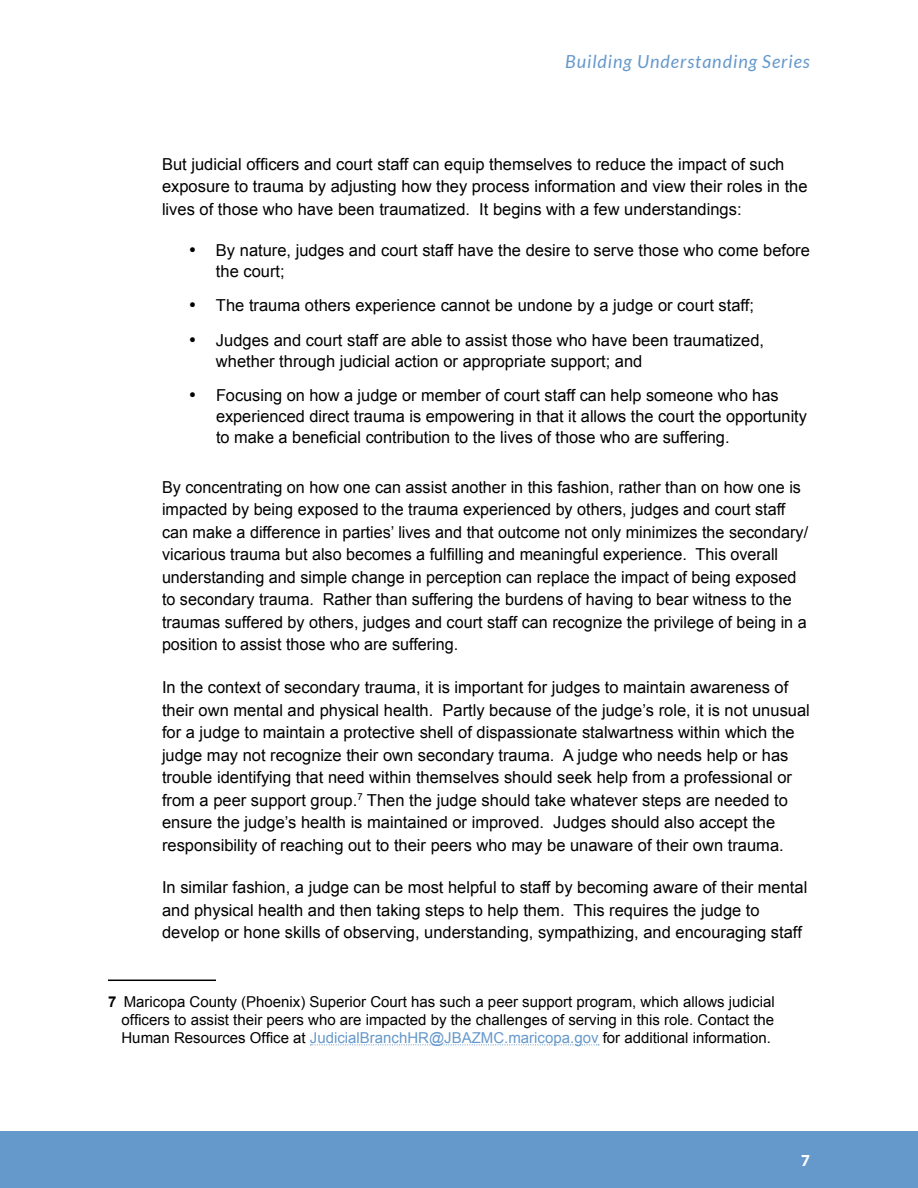
<style>
.page{position:relative;width:918px;height:1188px;background:#fff}
.page>*{position:absolute;margin:0;border:0;box-sizing:border-box;transform-origin:0 0}
.t1{font:italic 18px "Lato";letter-spacing:.05em;color:#6598cb}
.t2{font:16.5px/22.5px "Arial";color:#000}
.t3{font:15px/18px "Arial";color:#000;text-align:justify}
.t4{font:900 15px "Lato";color:#fff}
.s1{font-weight:700}
.s2{color:#6598cb}
</style>
<div class="page">
<div style="left:0;top:1131px;width:918px;height:57px;background:#6598cb"></div>
<hr style="left:108px;top:980px;width:108px;height:1px;background:#000">
<svg style="left:310px;top:1044px;width:289px;height:1px"></svg>
<p class="t1" style="left:565px;top:51px;width:246px">Building Understanding Series</p>
<p class="t2" style="left:162px;top:153px;width:647px">But judicial officers and court staff can equip themselves to reduce the impact of such exposure to trauma by adjusting how they process information and view their roles in the lives of those who have been traumatized. It begins with a few understandings:</p>
<p class="t2" style="left:216px;top:240px;width:595px;line-height:21px;text-indent:-27px">• By nature, judges and court staff have the desire to serve those who come before the court;</p>
<p class="t2" style="left:189px;top:295px;width:567px">• The trauma others experience cannot be undone by a judge or court staff;</p>
<p class="t2" style="left:216px;top:330px;width:550px;line-height:21px;text-indent:-27px">• Judges and court staff are able to assist those who have been traumatized, whether through judicial action or appropriate support; and</p>
<p class="t2" style="left:216px;top:385px;width:593px;line-height:21px;text-indent:-27px">• Focusing on how a judge or member of court staff can help someone who has experienced direct trauma is empowering in that it allows the court the opportunity to make a beneficial contribution to the lives of those who are suffering.</p>
<p class="t2" style="left:162px;top:476px;width:648px">By concentrating on how one can assist another in this fashion, rather than on how one is impacted by being exposed to the trauma experienced by others, judges and court staff can make a difference in parties’ lives and that outcome not only minimizes the secondary/ vicarious trauma but also becomes a fulfilling and meaningful experience. This overall understanding and simple change in perception can replace the impact of being exposed to secondary trauma. Rather than suffering the burdens of having to bear witness to the traumas suffered by others, judges and court staff can recognize the privilege of being in a position to assist those who are suffering.</p>
<p class="t2" style="left:162px;top:676px;width:649px">In the context of secondary trauma, it is important for judges to maintain awareness of their own mental and physical health. Partly because of the judge’s role, it is not unusual for a judge to maintain a protective shell of dispassionate stalwartness within which the judge may not recognize their own secondary trauma. A judge who needs help or has trouble identifying that need within themselves should seek help from a professional or from a peer support group.<sup>7</sup> Then the judge should take whatever steps are needed to ensure the judge’s health is maintained or improved. Judges should also accept the responsibility of reaching out to their peers who may be unaware of their own trauma.</p>
<p class="t2" style="left:162px;top:877px;width:647px">In similar fashion, a judge can be most helpful to staff by becoming aware of their mental and physical health and then taking steps to help them. This requires the judge to develop or hone skills of observing, understanding, sympathizing, and encouraging staff</p>
<p class="t3" style="left:122px;top:993px;width:655px;text-indent:-14px"><span class="s1">7</span> Maricopa County (Phoenix) Superior Court has such a peer support program, which allows judicial officers to assist their peers who are impacted by the challenges of serving in this role. Contact the Human Resources Office at <span class="s2">JudicialBranchHR@JBAZMC.maricopa.gov</span> for additional information.</p>
<p class="t4" style="left:801px;top:1151px;width:10px">7</p>
</div>
